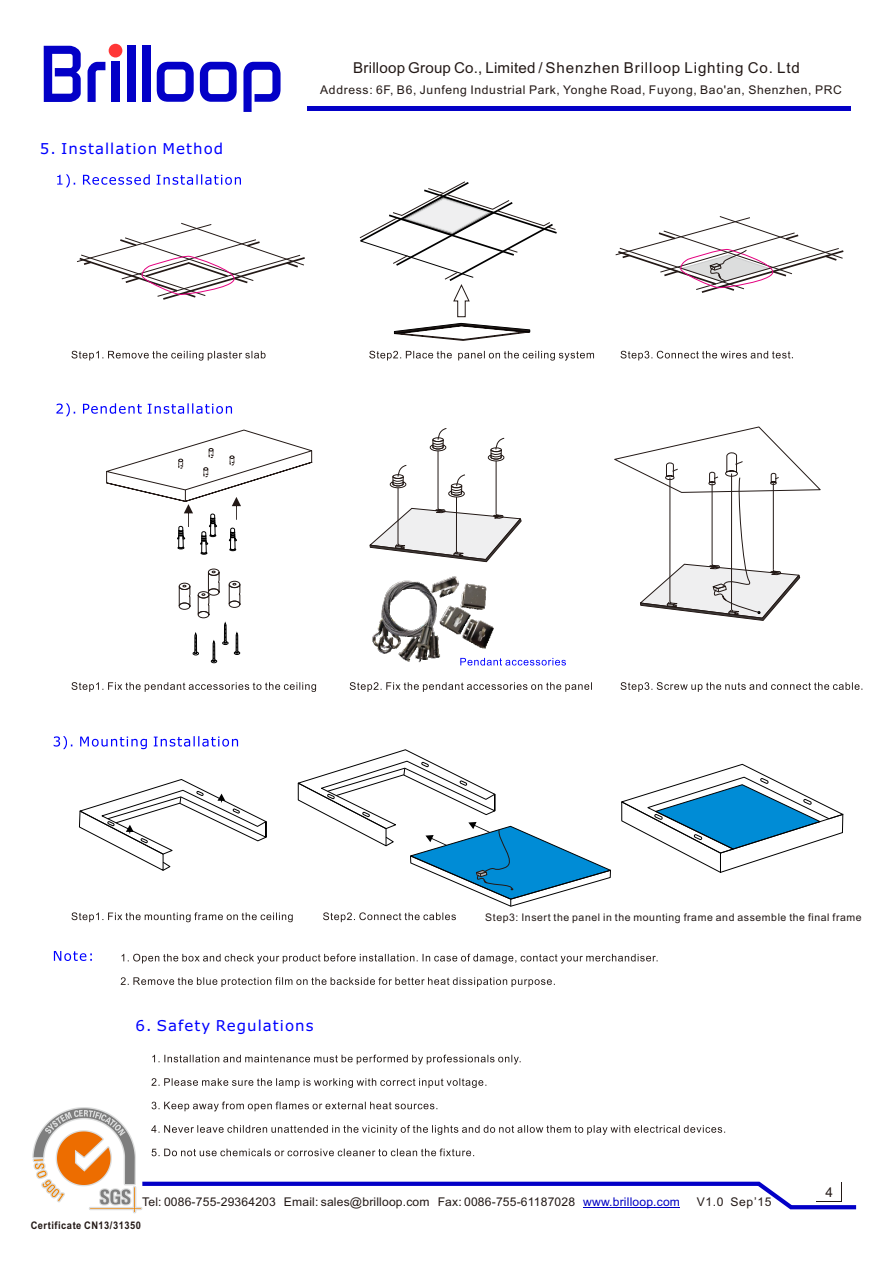
<style>
.page{position:relative;width:893px;height:1263px;background:#fff}
.page>*{position:absolute;margin:0;border:0;box-sizing:border-box;transform-origin:0 0}
.t1{font:15px "Arial";letter-spacing:.055em;color:#231916}
.t2{font:15px "Verdana";letter-spacing:.07em;color:#00f}
.t3{font:13.5px "Arial";color:#231916}
.t4{font:12px "Arial";letter-spacing:.015em;color:#231916}
.t5{font:12px "Arial";letter-spacing:.055em;color:#231916}
.t6{font:10.5px "Arial";letter-spacing:.055em;color:#231916}
.t7{font:700 10.5px "Arial";letter-spacing:.055em;color:#231916;scale:.89 1}
.s1{color:#0000c4}
</style>
<div class="page">
<svg style="left:77px;top:222px;width:228px;height:78px"></svg>
<svg style="left:359px;top:181px;width:198px;height:160px"></svg>
<svg style="left:615px;top:216px;width:229px;height:77px"></svg>
<svg style="left:178px;top:568px;width:63px;height:96px"></svg>
<svg style="left:106px;top:429px;width:207px;height:126px"></svg>
<hr style="left:398px;top:488px;width:1px;height:55px;background:#231916">
<hr style="left:456px;top:497px;width:1px;height:54px;background:#231916">
<hr style="left:438px;top:451px;width:1px;height:57px;background:#231916">
<hr style="left:496px;top:461px;width:1px;height:52px;background:#231916">
<svg style="left:369px;top:507px;width:153px;height:56px"></svg>
<svg style="left:389px;top:465px;width:18px;height:24px"></svg>
<svg style="left:448px;top:474px;width:17px;height:24px"></svg>
<svg style="left:487px;top:437px;width:18px;height:25px"></svg>
<svg style="left:429px;top:428px;width:18px;height:24px"></svg>
<svg style="left:614px;top:426px;width:207px;height:195px"></svg>
<img style="left:372px;top:576px;width:126px;height:90px">
<svg style="left:57px;top:174px;width:184px;height:13px"></svg>
<svg style="left:56px;top:403px;width:176px;height:13px"></svg>
<svg style="left:54px;top:951px;width:38px;height:10px"></svg>
<svg style="left:121px;top:954px;width:537px;height:33px"></svg>
<svg style="left:72px;top:351px;width:194px;height:10px"></svg>
<svg style="left:369px;top:351px;width:225px;height:10px"></svg>
<svg style="left:621px;top:351px;width:172px;height:9px"></svg>
<svg style="left:72px;top:682px;width:244px;height:10px"></svg>
<svg style="left:350px;top:682px;width:242px;height:10px"></svg>
<svg style="left:621px;top:682px;width:241px;height:10px"></svg>
<svg style="left:460px;top:658px;width:106px;height:7px"></svg>
<div style="left:307px;top:106px;width:543px;height:5px;background:#0300c7"></div>
<svg style="left:157px;top:62px;width:37px;height:40px"></svg>
<svg style="left:200px;top:62px;width:37px;height:40px"></svg>
<svg style="left:243px;top:62px;width:38px;height:50px"></svg>
<div style="left:127px;top:46px;width:8px;height:56px;background:#0300c7"></div>
<div style="left:142px;top:46px;width:8px;height:56px;background:#0300c7"></div>
<div style="left:111px;top:62px;width:9px;height:40px;background:#0300c7"></div>
<svg style="left:88px;top:62px;width:17px;height:40px"></svg>
<div style="left:109px;top:44px;width:13px;height:13px;background:#ff3636;border-radius:50%"></div>
<svg style="left:44px;top:46px;width:37px;height:56px"></svg>
<svg style="left:32px;top:1055px;width:825px;height:159px"></svg>
<svg style="left:54px;top:736px;width:557px;height:186px"></svg>
<svg style="left:621px;top:763px;width:223px;height:110px"></svg>
<p class="t1" style="left:353px;top:62px;width:448px">Brilloop Group Co., Limited/ Shenzhen Brilloop Lighting Co. Ltd</p>
<p class="t2" style="left:40px;top:142px;width:185px">5. Installation Method</p>
<p class="t5" style="left:320px;top:86px;width:523px">Address: 6F, B6, Junfeng Industrial Park, Yonghe Road, Fuyong, Bao'an, Shenzhen, PRC</p>
<p class="t6" style="left:485px;top:913px;width:378px">Step3: Insert the panel in the mounting frame and assemble the final frame</p>
<p class="t2" style="left:136px;top:1019px;width:179px">6. Safety Regulations</p>
<p class="t4" style="left:142px;top:1197px;width:539px">Tel: 0086-755-29364203 Email: sales@brilloop.com Fax: 0086-755-61187028 <span class="s1">www.brilloop.com</span></p>
<p class="t4" style="left:697px;top:1197px;width:76px">V1.0 Sep’15</p>
<p class="t7" style="left:31px;top:1221px;width:126px">Certificate CN13/31350</p>
<p class="t3" style="left:826px;top:1187px;width:9px">4</p>
</div>
